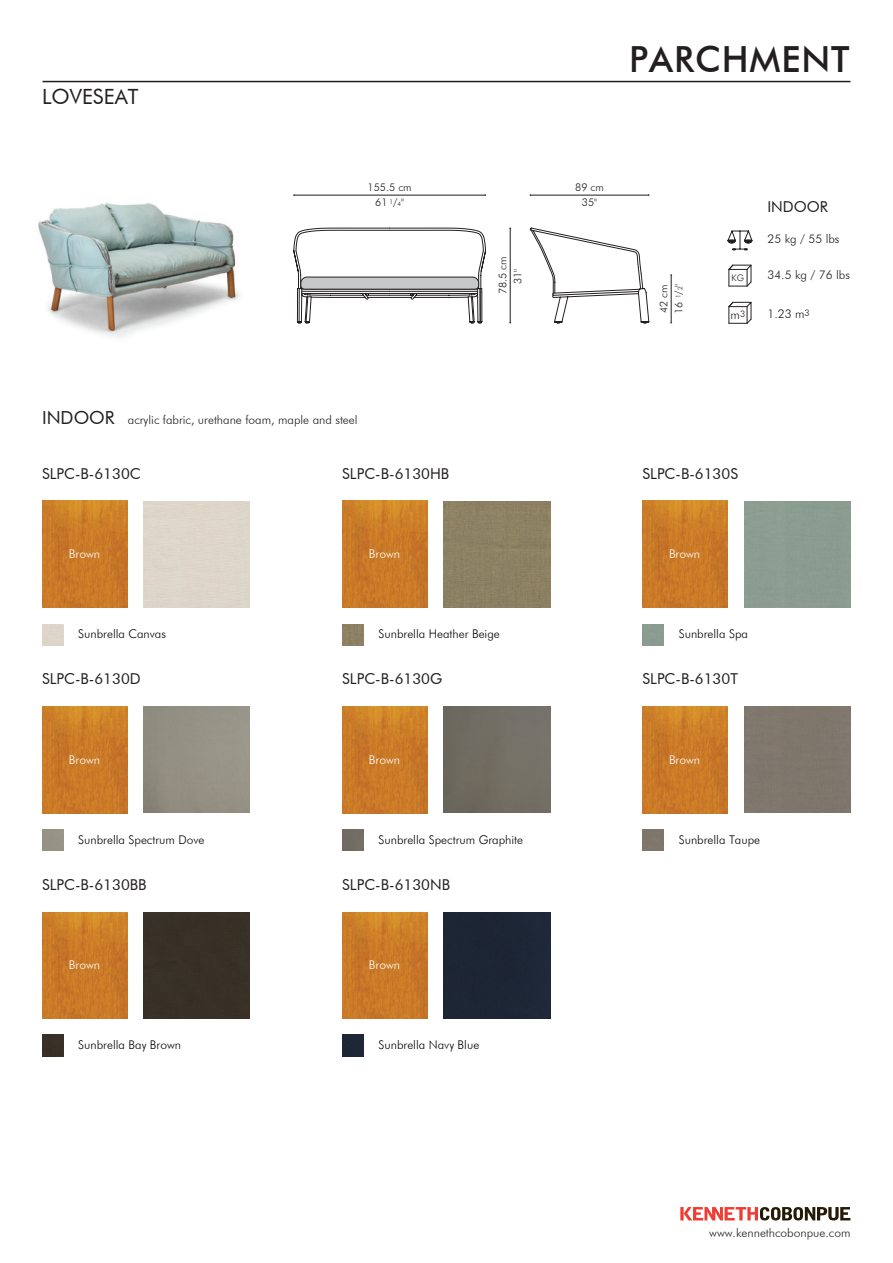
<style>
.page{position:relative;width:893px;height:1263px;background:#fff}
.page>*{position:absolute;margin:0;border:0;box-sizing:border-box;transform-origin:0 0}
.t1{font:500 36px "Futura BT";letter-spacing:.025em;color:#231f20}
.t2{font:21px "Futura BT";color:#231f20}
.t3{font:15px "Futura BT";color:#231f20}
.t4{font:300 12px "Futura BT";color:#040503}
.t5{font:300 12px "Futura BT";color:#231f20}
.t6{font:300 12px "Futura BT";color:#fff}
.t7{font:300 10.65px/14.9px "Futura BT";color:#201d1e;text-align:center}
.t8{font:300 10.65px/15px "Futura BT";color:#211f1f}
.t9{font:300 9px "Futura BT";color:#231f20}
.s1{font-size:6.45px}
.s2{color:#201d1e}
.s3{font-size:6.45px;color:#201d1e}
.s4{font-size:9px}
.s5{font-weight:400;font-size:18px}
</style>
<div class="page">
<svg style="left:680px;top:1207px;width:170px;height:13px"></svg>
<hr style="left:43px;top:81px;width:807px;height:1px;background:#231f20">
<svg style="left:727px;top:230px;width:26px;height:20px"></svg>
<svg style="left:728px;top:264px;width:24px;height:23px"></svg>
<svg style="left:728px;top:301px;width:24px;height:23px"></svg>
<img style="left:42px;top:1035px;width:21px;height:21px">
<div style="left:144px;top:912px;width:106px;height:106px;background:#383127"></div>
<img style="left:342px;top:829px;width:21px;height:22px">
<div style="left:444px;top:707px;width:106px;height:106px;background:#726d63"></div>
<img style="left:342px;top:624px;width:21px;height:21px">
<div style="left:444px;top:501px;width:106px;height:106px;background:#8d8163"></div>
<img style="left:342px;top:1035px;width:21px;height:21px">
<div style="left:444px;top:912px;width:106px;height:106px;background:#1d2635"></div>
<img style="left:642px;top:829px;width:22px;height:22px">
<div style="left:744px;top:707px;width:106px;height:106px;background:#7f766d"></div>
<img style="left:38px;top:203px;width:202px;height:135px">
<img style="left:42px;top:501px;width:85px;height:107px">
<img style="left:342px;top:501px;width:85px;height:107px">
<img style="left:642px;top:501px;width:85px;height:107px">
<img style="left:42px;top:706px;width:85px;height:107px">
<img style="left:342px;top:706px;width:85px;height:107px">
<img style="left:642px;top:706px;width:85px;height:107px">
<img style="left:42px;top:912px;width:85px;height:107px">
<img style="left:342px;top:912px;width:85px;height:107px">
<hr style="left:294px;top:195px;width:191px;height:1px;background:#201d1e">
<hr style="left:530px;top:195px;width:119px;height:1px;background:#201d1e">
<hr style="left:671px;top:275px;width:1px;height:48px;background:#211f1f">
<svg style="left:294px;top:228px;width:355px;height:95px"></svg>
<h2 class="t2" style="left:42px;top:84px;width:98px">LOVESEAT</h2>
<h1 class="t1" style="left:629px;top:37px;width:222px">PARCHMENT</h1>
<p class="t7" style="left:368px;top:180px;width:46px">155.5 cm<br>61 <sup>1</sup>/<span class="s1">4</span>"</p>
<p class="t7" style="left:575px;top:180px;width:30px">89 cm<br>35"</p>
<p class="t7" style="left:495px;top:294px;width:39px;rotate:-90deg">78.5 cm<br>31"</p>
<p class="t8" style="left:656px;top:314px;width:31px;rotate:-90deg">42 cm<br>16 <sup>1</sup><span class="s2">/</span><span class="s3">2</span>"</p>
<p class="t3" style="left:767px;top:198px;width:62px">INDOOR</p>
<p class="t5" style="left:767px;top:232px;width:74px">25 kg / 55 lbs</p>
<p class="t9" style="left:732px;top:272px;width:14px">KG</p>
<p class="t5" style="left:767px;top:268px;width:84px">34.5 kg / 76 lbs</p>
<p class="t5" style="left:731px;top:307px;width:16px">m<span class="s4">3</span></p>
<p class="t5" style="left:767px;top:307px;width:44px">1.23 m<sup>3</sup></p>
<p class="t5" style="left:42px;top:412px;width:317px"><span class="s5">INDOOR</span> acrylic fabric, urethane foam, maple and steel</p>
<p class="t3" style="left:42px;top:464px;width:100px">SLPC-B-6130C</p>
<p class="t3" style="left:342px;top:464px;width:109px">SLPC-B-6130HB</p>
<p class="t3" style="left:642px;top:464px;width:97px">SLPC-B-6130S</p>
<p class="t6" style="left:69px;top:546px;width:33px">Brown</p>
<p class="t6" style="left:369px;top:546px;width:33px">Brown</p>
<p class="t6" style="left:669px;top:546px;width:33px">Brown</p>
<p class="t4" style="left:78px;top:627px;width:89px">Sunbrella Canvas</p>
<p class="t3" style="left:42px;top:670px;width:100px">SLPC-B-6130D</p>
<p class="t4" style="left:378px;top:627px;width:123px">Sunbrella Heather Beige</p>
<p class="t3" style="left:342px;top:670px;width:102px">SLPC-B-6130G</p>
<p class="t4" style="left:679px;top:627px;width:71px">Sunbrella Spa</p>
<p class="t3" style="left:642px;top:670px;width:97px">SLPC-B-6130T</p>
<p class="t6" style="left:69px;top:752px;width:33px">Brown</p>
<p class="t6" style="left:369px;top:752px;width:33px">Brown</p>
<p class="t6" style="left:669px;top:752px;width:33px">Brown</p>
<p class="t4" style="left:78px;top:832px;width:128px">Sunbrella Spectrum Dove</p>
<p class="t3" style="left:42px;top:875px;width:106px">SLPC-B-6130BB</p>
<p class="t4" style="left:378px;top:832px;width:146px">Sunbrella Spectrum Graphite</p>
<p class="t3" style="left:342px;top:875px;width:109px">SLPC-B-6130NB</p>
<p class="t6" style="left:69px;top:957px;width:33px">Brown</p>
<p class="t6" style="left:369px;top:957px;width:33px">Brown</p>
<p class="t4" style="left:78px;top:1038px;width:104px">Sunbrella Bay Brown</p>
<p class="t4" style="left:378px;top:1038px;width:102px">Sunbrella Navy Blue</p>
<p class="t4" style="left:679px;top:832px;width:83px">Sunbrella Taupe</p>
<p class="t5" style="left:709px;top:1225px;width:143px">www.kennethcobonpue.com</p>
</div>
